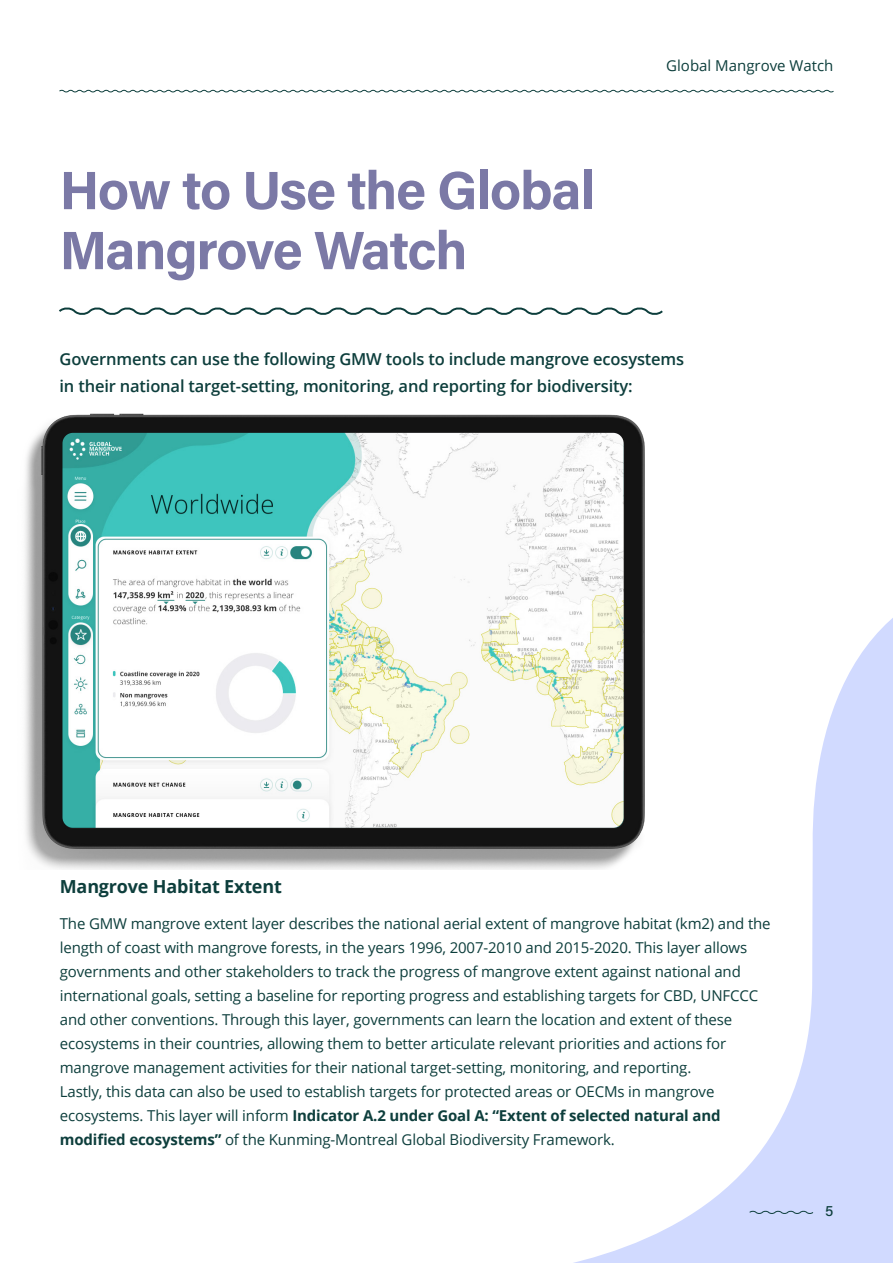
<style>
.page{position:relative;width:893px;height:1263px;background:#fff}
.page>*{position:absolute;margin:0;border:0;box-sizing:border-box;transform-origin:0 0}
.t1{font:700 54px/60px "Acumin Pro";letter-spacing:-.025em;color:#7b79a6}
.t2{font:700 18px "Open Sans";letter-spacing:-.01em;color:#0d3e3c}
.t3{font:600 16.5px/27px "Open Sans";letter-spacing:-.01em;color:#0d3e3c}
.t4{font:15px/24px "Open Sans";letter-spacing:-.01em;color:#0d3e3c}
.t5{font:500 15px "Acumin Pro";color:#0d3e3c}
.s1{font-weight:700}
</style>
<div class="page">
<svg style="left:353px;top:618px;width:540px;height:645px"></svg>
<svg style="left:59px;top:307px;width:604px;height:8px"></svg>
<img style="left:25px;top:413px;width:641px;height:456px">
<img style="left:62px;top:433px;width:562px;height:395px">
<svg style="left:748px;top:1210px;width:66px;height:5px"></svg>
<svg style="left:59px;top:89px;width:775px;height:4px"></svg>
<h1 class="t1" style="left:60px;top:158px;width:537px">How to Use the Global<br>Mangrove Watch</h1>
<p class="t4" style="left:666px;top:54px;width:169px">Global Mangrove Watch</p>
<p class="t3" style="left:60px;top:345px;width:626px">Governments can use the following GMW tools to include mangrove ecosystems in their national target-setting, monitoring, and reporting for biodiversity:</p>
<p class="t2" style="left:60px;top:874px;width:224px">Mangrove Habitat Extent</p>
<p class="t4" style="left:60px;top:911px;width:712px">The GMW mangrove extent layer describes the national aerial extent of mangrove habitat (km2) and the length of coast with mangrove forests, in the years 1996, 2007-2010 and 2015-2020. This layer allows governments and other stakeholders to track the progress of mangrove extent against national and international goals, setting a baseline for reporting progress and establishing targets for CBD, UNFCCC and other conventions. Through this layer, governments can learn the location and extent of these ecosystems in their countries, allowing them to better articulate relevant priorities and actions for mangrove management activities for their national target-setting, monitoring, and reporting.<br>Lastly, this data can also be used to establish targets for protected areas or OECMs in mangrove ecosystems. This layer will inform <span class="s1">Indicator A.2 under Goal A: “Extent of selected natural and modified ecosystems”</span> of the Kunming-Montreal Global Biodiversity Framework.</p>
<p class="t5" style="left:825px;top:1200px;width:10px">5</p>
</div>
